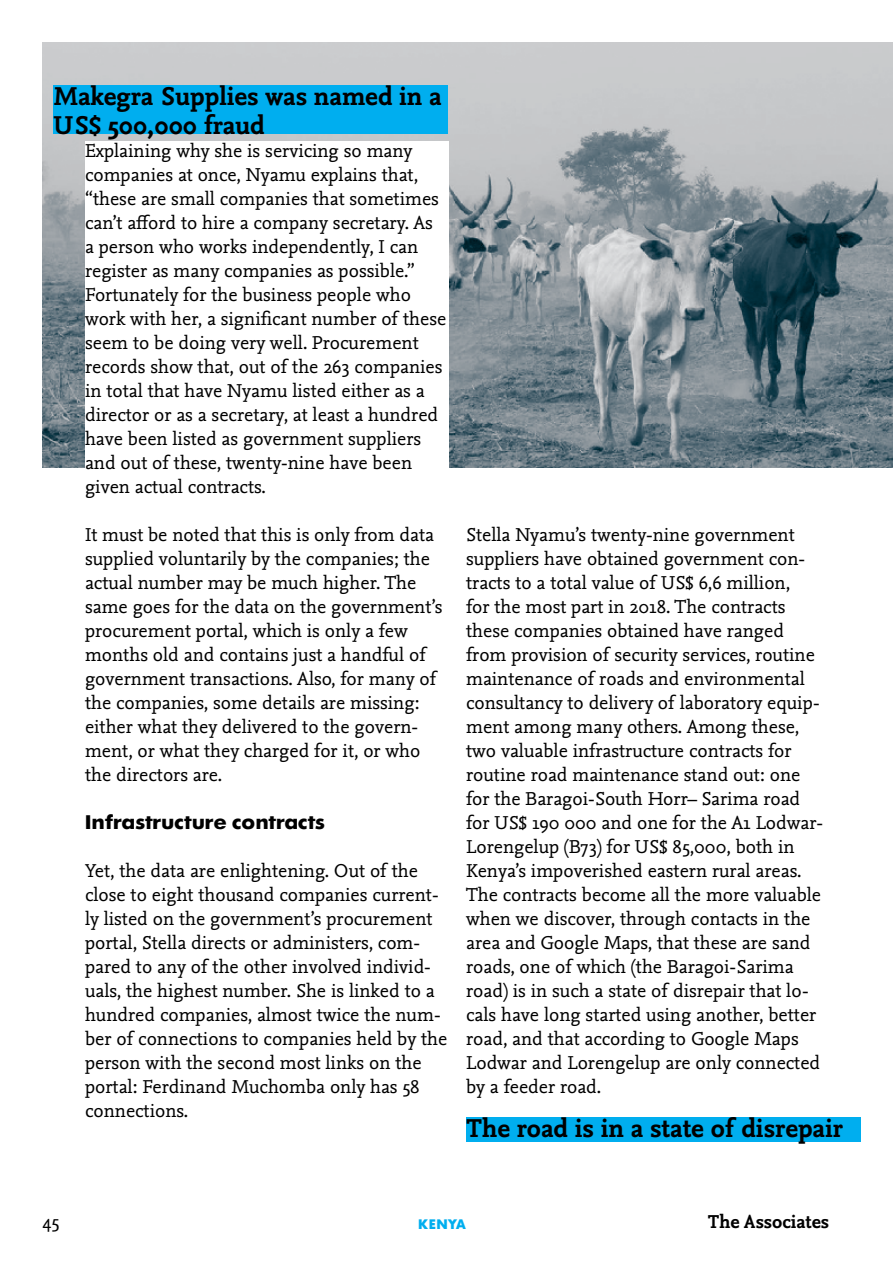
<style>
.page{position:relative;width:893px;height:1263px;background:#fff}
.page>*{position:absolute;margin:0;border:0;box-sizing:border-box;transform-origin:0 0}
.t1{font:700 27px/29.1px "Nexus Mix Pro";color:#000}
.t2{font:19.5px/24px "Nexus Mix Pro";color:#000}
.t3{font:700 19.5px "Our Futura";color:#000}
.t4{font:700 19.5px "Nexus Mix Pro";color:#000}
.t5{font:700 13.65px "Our Futura";letter-spacing:.01em;color:#00aeef}
</style>
<div class="page">
<img style="left:43px;top:43px;width:850px;height:425px">
<div style="left:85px;top:142px;width:363px;height:999px;background:#fff"></div>
<div style="left:466px;top:1117px;width:395px;height:24px;background:#00aeef"></div>
<div style="left:53px;top:85px;width:395px;height:49px;background:#00aeef"></div>
<h1 class="t1" style="left:53px;top:80px;width:390px">Makegra Supplies was named in a<br>US$ 500,000 fraud</h1>
<p class="t2" style="left:85px;top:138px;width:363px">Explaining why she is servicing so many companies at once, Nyamu explains that, “these are small companies that sometimes can’t afford to hire a company secretary. As a person who works independently, I can register as many companies as possible.” Fortunately for the business people who work with her, a significant number of these seem to be doing very well. Procurement records show that, out of the 263 companies in total that have Nyamu listed either as a director or as a secretary, at least a hundred have been listed as government suppliers and out of these, twenty-nine have been given actual contracts.</p>
<p class="t2" style="left:85px;top:522px;width:359px">It must be noted that this is only from data supplied voluntarily by the companies; the actual number may be much higher. The same goes for the data on the government’s procurement portal, which is only a few months old and contains just a handful of government transactions. Also, for many of the companies, some details are missing: either what they delivered to the govern&shy;ment, or what they charged for it, or who the directors are.</p>
<p class="t3" style="left:85px;top:810px;width:241px">Infrastructure contracts</p>
<p class="t2" style="left:85px;top:858px;width:364px">Yet, the data are enlightening. Out of the close to eight thousand companies current&shy;ly listed on the government’s procurement portal, Stella directs or administers, com&shy;pared to any of the other involved individ&shy;uals, the highest number. She is linked to a hundred companies, almost twice the num&shy;ber of connections to companies held by the person with the second most links on the portal: Ferdinand Muchomba only has 58 connections.</p>
<p class="t2" style="left:466px;top:522px;width:359px">Stella Nyamu’s twenty-nine government suppliers have obtained government con&shy;tracts to a total value of US$ 6,6 million,<br>for the most part in 2018. The contracts these companies obtained have ranged from provision of security services, routine maintenance of roads and environmental consultancy to delivery of laboratory equip&shy;ment among many others. Among these, two valuable infrastructure contracts for routine road maintenance stand out: one for the Baragoi-South Horr– Sarima road for US$ 190 000 and one for the A1 Lodwar-Lorengelup (B73) for US$ 85,000, both in Kenya’s impoverished eastern rural areas.<br>The contracts become all the more valuable when we discover, through contacts in the area and Google Maps, that these are sand roads, one of which (the Baragoi-Sarima road) is in such a state of disrepair that lo&shy;cals have long started using another, better road, and that according to Google Maps Lodwar and Lorengelup are only connected by a feeder road.</p>
<h1 class="t1" style="left:466px;top:1112px;width:378px">The road is in a state of disrepair</h1>
<p class="t2" style="left:43px;top:1209px;width:18px">45</p>
<p class="t5" style="left:418px;top:1216px;width:49px">KENYA</p>
<p class="t4" style="left:708px;top:1207px;width:123px">The Associates</p>
</div>
